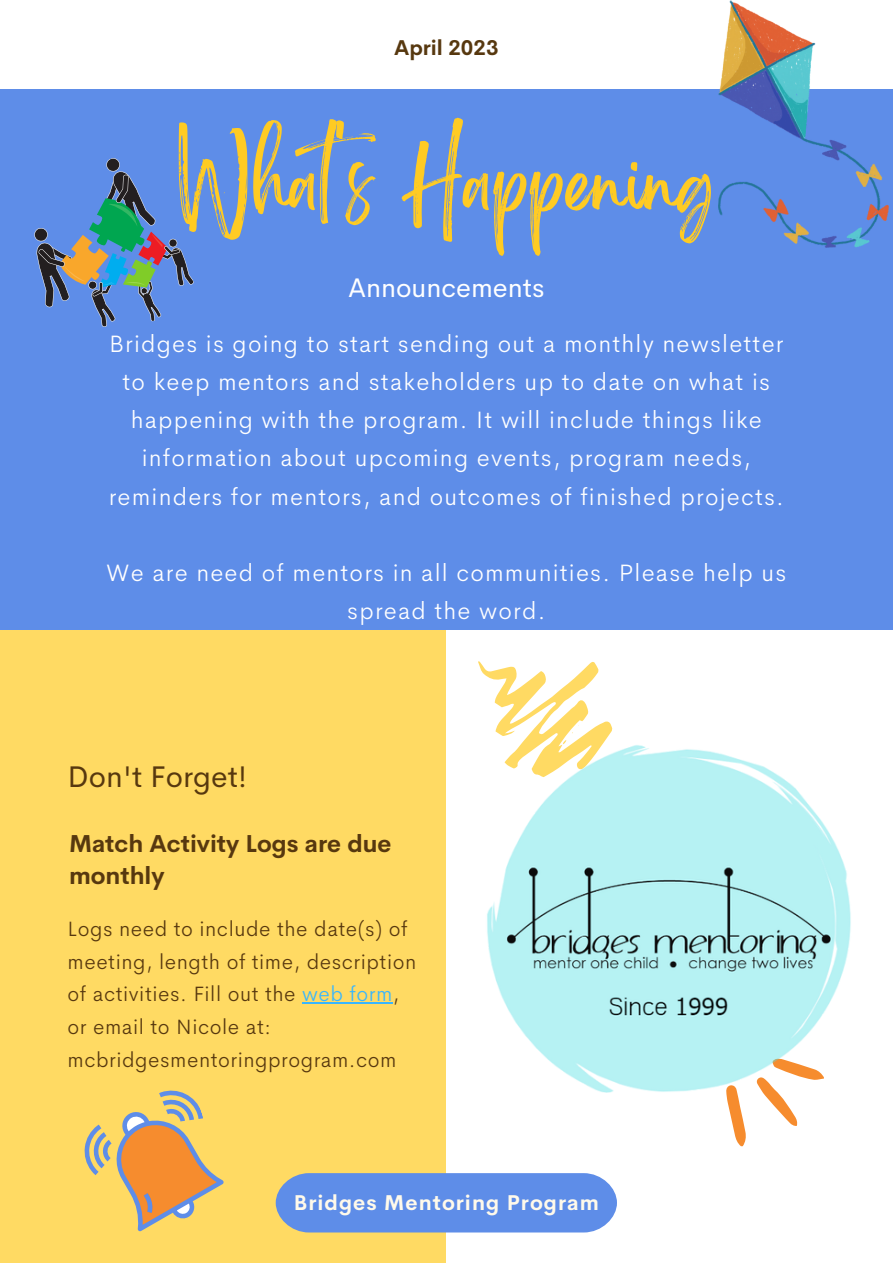
<style>
.page{position:relative;width:893px;height:1264px;background:#fff}
.page>*{position:absolute;margin:0;border:0;box-sizing:border-box;transform-origin:0 0}
.t1{font:69px "Brightwall";color:#ffcb23}
.t2{font:30px "Cerebri Sans";color:#57380f}
.t3{font:27px "Cerebri Sans";color:#fff}
.t4{font:300 24px/38.2px "Cerebri Sans";letter-spacing:.05em;color:#fff;text-align:center}
.t5{font:700 24px/32.5px "Cerebri Sans";color:#57380f}
.t6{font:300 21px/32.5px "Cerebri Sans";letter-spacing:.025em;color:#57380f}
.t7{font:700 21px "Cerebri Sans";letter-spacing:.05em;color:#fffaeb}
.t8{font:700 21px "Cerebri Sans";color:#57380f}
.s1{color:#38b6ff}
</style>
<div class="page">
<svg style="left:478px;top:661px;width:134px;height:76px"></svg>
<div style="left:0;top:626px;width:445px;height:636px;background:#ffda63"></div>
<div style="left:0;top:89px;width:892px;height:541px;background:#5e8de8"></div>
<svg style="left:727px;top:1103px;width:71px;height:43px"></svg>
<div style="left:276px;top:1173px;width:341px;height:59px;background:#5e8de8"></div>
<img style="left:487px;top:737px;width:363px;height:366px">
<img style="left:718px;top:0;width:170px;height:247px">
<svg style="left:34px;top:158px;width:160px;height:169px"></svg>
<svg style="left:84px;top:1090px;width:140px;height:142px"></svg>
<hr style="left:302px;top:1002px;width:91px;height:1px;background:#38b6ff">
<p class="t8" style="left:394px;top:34px;width:106px">April 2023</p>
<h1 class="t1" style="left:177px;top:158px;width:539px">What's Happening</h1>
<p class="t3" style="left:348px;top:269px;width:198px">Announcements</p>
<p class="t4" style="left:109px;top:324px;width:676px">Bridges is going to start sending out a monthly newsletter to keep mentors and stakeholders up to date on what is happening with the program. It will include things like information about upcoming events, program needs, reminders for mentors, and outcomes of finished projects.</p>
<p class="t4" style="left:106px;top:553px;width:681px">We are need of mentors in all communities. Please help us spread the word.</p>
<p class="t2" style="left:68px;top:757px;width:181px">Don't Forget!</p>
<p class="t5" style="left:69px;top:827px;width:324px">Match Activity Logs are due monthly</p>
<p class="t6" style="left:68px;top:912px;width:350px">Logs need to include the date(s) of meeting, length of time, description of activities. Fill out the <span class="s1">web form</span>, or email to Nicole at: mcbridgesmentoringprogram.com</p>
<p class="t7" style="left:294px;top:1188px;width:306px">Bridges Mentoring Program</p>
</div>
